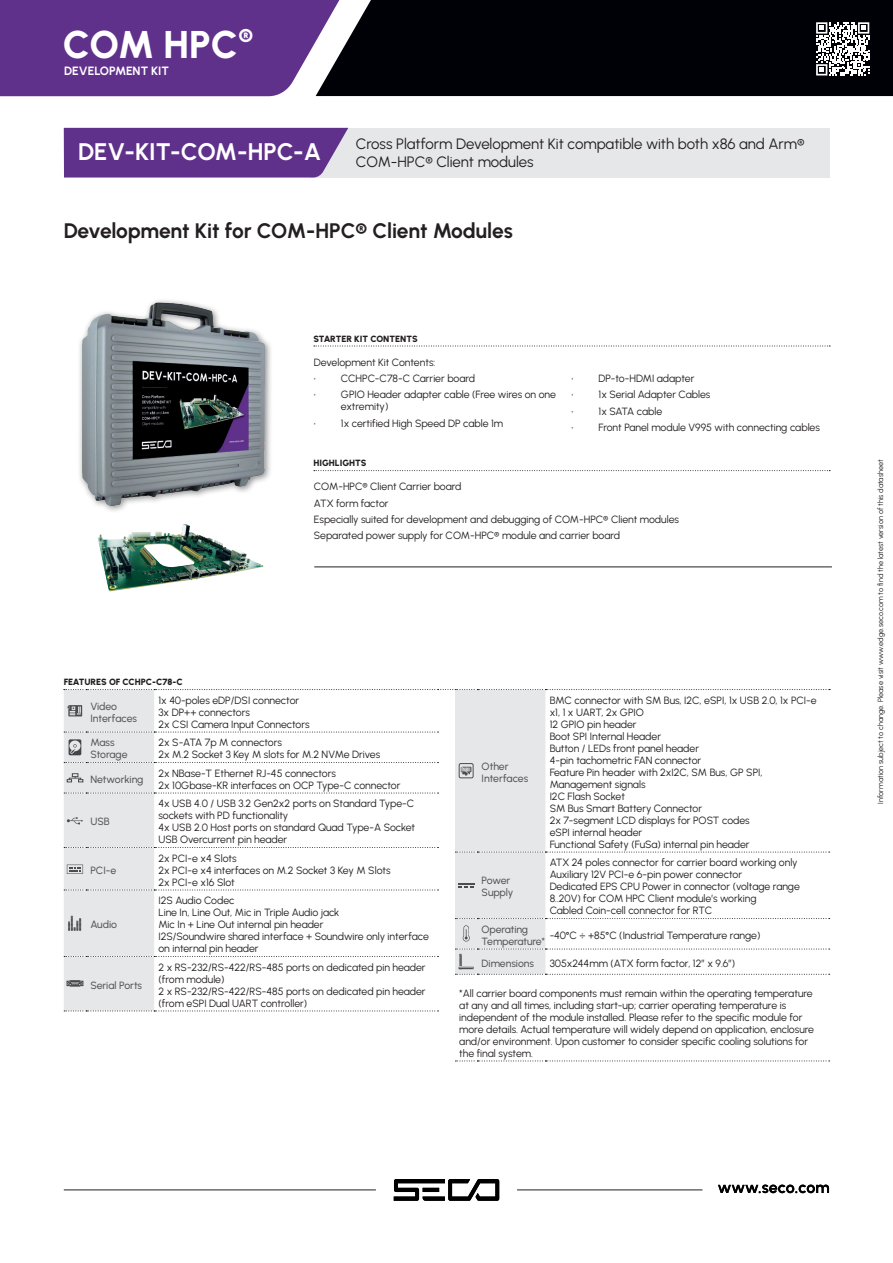
<style>
.page{position:relative;width:893px;height:1263px;background:#fff}
.page>*{position:absolute;margin:0;border:0;box-sizing:border-box;transform-origin:0 0}
.t1{font:800 38.55px "Urbanist";letter-spacing:-.01em;color:#fff}
.t2{font:700 24px "Urbanist";color:#fff}
.t3{font:700 21px "Urbanist";letter-spacing:-.01em;color:#231f20}
.t4{font:15px "Urbanist";letter-spacing:-.005em;color:#231f20}
.t5{font:700 12px "Urbanist";letter-spacing:-.005em;color:#fff}
.t6{font:10.5px/12px "Urbanist";letter-spacing:-.005em;color:#231f20}
.t7{font:500 10.5px/12px "Urbanist";letter-spacing:-.01em;color:#57585a}
.t8{font:900 9px "Urbanist";color:#231f20}
.t9{font:7.5px "Urbanist";letter-spacing:-.005em;color:#231f20}
</style>
<div class="page">
<hr style="left:64px;top:1189px;width:312px;height:1px;background:#231f20">
<hr style="left:517px;top:1189px;width:185px;height:1px;background:#231f20">
<svg style="left:718px;top:1184px;width:111px;height:9px"></svg>
<svg style="left:394px;top:1179px;width:105px;height:22px"></svg>
<div style="left:347px;top:0;width:546px;height:96px;background:#000106"></div>
<svg style="left:0;top:0;width:347px;height:96px;background:#693f90"></svg>
<svg style="left:314px;top:346px;width:516px;height:1px"></svg>
<svg style="left:314px;top:470px;width:516px;height:1px"></svg>
<hr style="left:314px;top:567px;width:518px;height:1px;background:#231f20">
<div style="left:310px;top:128px;width:520px;height:50px;background:#e6e7e9"></div>
<svg style="left:64px;top:128px;width:284px;height:50px;background:#683b90"></svg>
<svg style="left:816px;top:22px;width:53px;height:53px"></svg>
<svg style="left:455px;top:1060px;width:375px;height:1px"></svg>
<svg style="left:64px;top:689px;width:766px;height:322px"></svg>
<img style="left:79px;top:300px;width:192px;height:211px">
<img style="left:98px;top:524px;width:166px;height:68px">
<h1 class="t1" style="left:63px;top:19px;width:192px">COM HPC<sup>®</sup></h1>
<p class="t5" style="left:64px;top:63px;width:106px">DEVELOPMENT KIT</p>
<h2 class="t2" style="left:78px;top:136px;width:245px">DEV-KIT-COM-HPC-A</h2>
<h3 class="t4" style="left:356px;top:134px;width:450px">Cross Platform Development Kit compatible with both x86 and Arm®</h3>
<h3 class="t4" style="left:356px;top:152px;width:179px">COM-HPC® Client modules</h3>
<h3 class="t3" style="left:64px;top:217px;width:451px">Development Kit for COM-HPC® Client Modules</h3>
<p class="t8" style="left:313px;top:333px;width:106px">STARTER KIT CONTENTS</p>
<p class="t6" style="left:314px;top:356px;width:123px">Development Kit Contents:</p>
<p class="t6" style="left:314px;top:372px;width:163px">• CCHPC-C78-C Carrier board</p>
<p class="t6" style="left:341px;top:388px;width:216px;text-indent:-27px">• GPIO Header adapter cable (Free wires on one extremity)</p>
<p class="t6" style="left:314px;top:416px;width:191px">• 1x certified High Speed DP cable 1m</p>
<p class="t8" style="left:313px;top:457px;width:55px">HIGHLIGHTS</p>
<p class="t6" style="left:572px;top:372px;width:124px">• DP-to-HDMI adapter</p>
<p class="t6" style="left:572px;top:388px;width:140px">• 1x Serial Adapter Cables</p>
<p class="t6" style="left:572px;top:405px;width:92px">• 1x SATA cable</p>
<p class="t6" style="left:572px;top:421px;width:250px">• Front Panel module V995 with connecting cables</p>
<p class="t8" style="left:64px;top:676px;width:120px">FEATURES OF CCHPC-C78-C</p>
<p class="t6" style="left:314px;top:478px;width:367px;line-height:16.2px">COM-HPC® Client Carrier board<br>ATX form factor<br>Especially suited for development and debugging of COM-HPC® Client modules Separated power supply for COM-HPC® module and carrier board</p>
<p class="t7" style="left:90px;top:700px;width:48px">Video<br>Interfaces</p>
<p class="t6" style="left:158px;top:694px;width:153px">1x 40-poles eDP/DSI connector<br>3x DP++ connectors<br>2x CSI Camera Input Connectors</p>
<p class="t7" style="left:90px;top:736px;width:39px">Mass<br>Storage</p>
<p class="t6" style="left:158px;top:736px;width:223px">2x S-ATA 7p M connectors<br>2x M.2 Socket 3 Key M slots for M.2 NVMe Drives</p>
<p class="t7" style="left:90px;top:773px;width:55px">Networking</p>
<p class="t6" style="left:158px;top:767px;width:244px">2x NBase-T Ethernet RJ-45 connectors<br>2x 10Gbase-KR interfaces on OCP Type-C connector</p>
<p class="t7" style="left:90px;top:815px;width:21px">USB</p>
<p class="t6" style="left:158px;top:797px;width:258px">4x USB 4.0 / USB 3.2 Gen2x2 ports on Standard Type-C sockets with PD functionality<br>4x USB 2.0 Host ports on standard Quad Type-A Socket USB Overcurrent pin header</p>
<p class="t7" style="left:90px;top:864px;width:27px">PCI-e</p>
<p class="t7" style="left:90px;top:918px;width:28px">Audio</p>
<p class="t7" style="left:90px;top:979px;width:53px">Serial Ports</p>
<p class="t6" style="left:158px;top:852px;width:234px">2x PCI-e x4 Slots<br>2x PCI-e x4 interfaces on M.2 Socket 3 Key M Slots<br>2x PCI-e x16 Slot</p>
<p class="t6" style="left:158px;top:894px;width:272px">I2S Audio Codec<br>Line In, Line Out, Mic in Triple Audio jack<br>Mic In + Line Out internal pin header<br>I2S/Soundwire shared interface + Soundwire only interface on internal pin header</p>
<p class="t6" style="left:158px;top:961px;width:269px">2 x RS-232/RS-422/RS-485 ports on dedicated pin header (from module)<br>2 x RS-232/RS-422/RS-485 ports on dedicated pin header (from eSPI Dual UART controller)</p>
<p class="t7" style="left:482px;top:760px;width:48px">Other<br>Interfaces</p>
<p class="t7" style="left:482px;top:874px;width:33px">Power<br>Supply</p>
<p class="t6" style="left:550px;top:694px;width:269px">BMC connector with SM Bus, I2C, eSPI, 1x USB 2.0, 1x PCI-e x1, 1 x UART, 2x GPIO<br>12 GPIO pin header<br>Boot SPI Internal Header<br>Button / LEDs front panel header<br>4-pin tachometric FAN connector<br>Feature Pin header with 2xI2C, SM Bus, GP SPI,<br>Management signals<br>I2C Flash Socket<br>SM Bus Smart Battery Connector<br>2x 7-segment LCD displays for POST codes<br>eSPI internal header<br>Functional Safety (FuSa) internal pin header</p>
<p class="t6" style="left:550px;top:856px;width:252px">ATX 24 poles connector for carrier board working only Auxiliary 12V PCI-e 6-pin power connector<br>Dedicated EPS CPU Power in connector (voltage range 8..20V) for COM HPC Client module’s working<br>Cabled Coin-cell connector for RTC</p>
<p class="t7" style="left:482px;top:923px;width:65px">Operating<br>Temperature*</p>
<p class="t6" style="left:550px;top:929px;width:212px">-40°C ÷ +85°C (Industrial Temperature range)</p>
<p class="t7" style="left:482px;top:957px;width:54px">Dimensions</p>
<p class="t6" style="left:550px;top:957px;width:187px">305x244mm (ATX form factor, 12” x 9.6”)</p>
<p class="t6" style="left:459px;top:987px;width:356px">*All carrier board components must remain within the operating temperature at any and all times, including start-up; carrier operating temperature is independent of the module installed. Please refer to the specific module for more details. Actual temperature will widely depend on application, enclosure and/or environment. Upon customer to consider specific cooling solutions for the final system.</p>
<p class="t9" style="left:875px;top:804px;width:346px;rotate:-90deg">Information subject to change. Please visit www.edge.seco.com to find the latest version of this datasheet</p>
</div>
